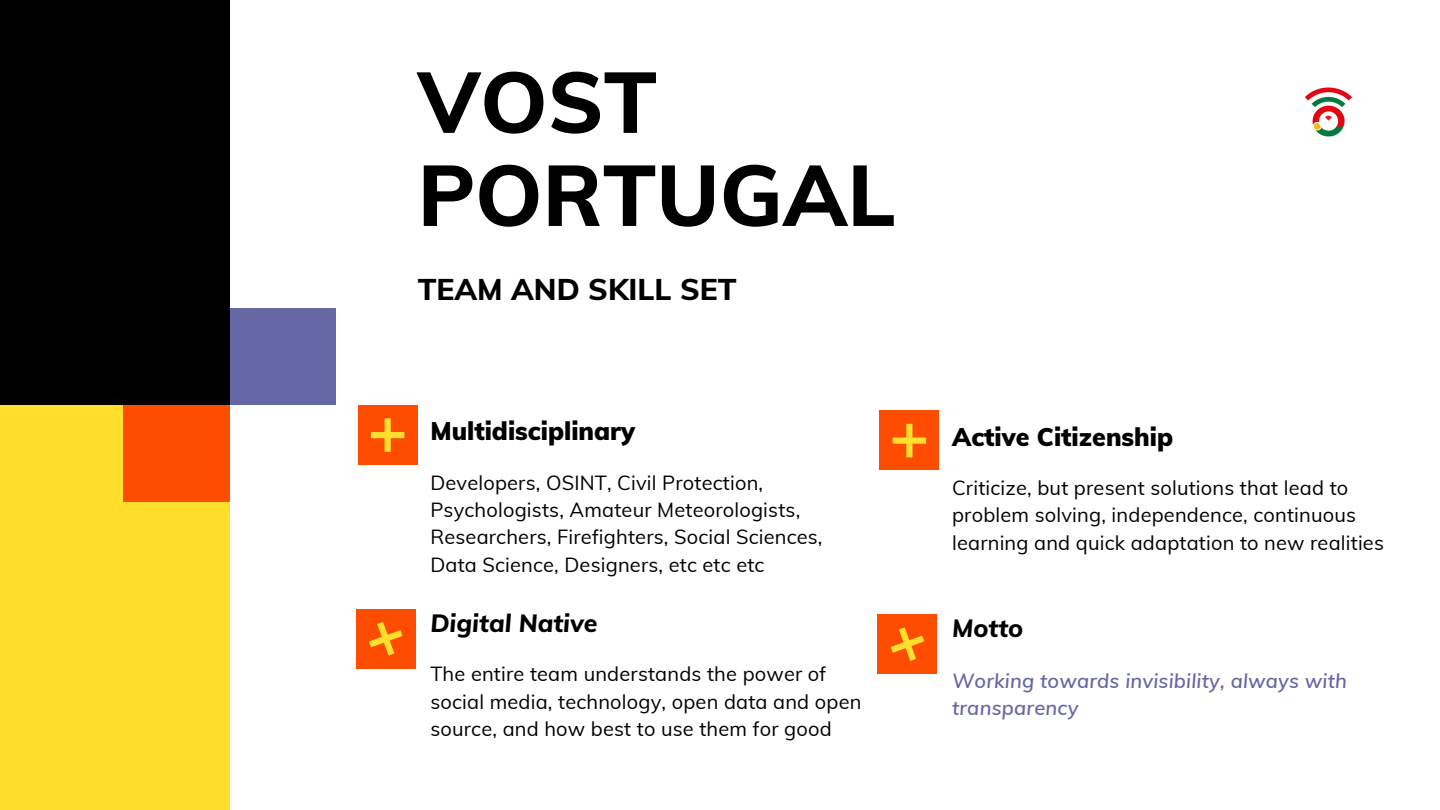
<style>
.page{position:relative;width:1440px;height:810px;background:#fff}
.page>*{position:absolute;margin:0;border:0;box-sizing:border-box;transform-origin:0 0}
.t1{font:800 85px/93.1px "Muli";color:#000}
.t2{font:800 30px "Muli";color:#000}
.t3{font:900 25px "Muli";color:#000}
.t4{font:italic 800 25px "Muli";color:#000}
.t5{font:20px/27.4px "Muli";letter-spacing:.01em;color:#000}
.t6{font:italic 600 20px/27.8px "Muli";letter-spacing:.01em;color:#6668a6}
</style>
<div class="page">
<div style="left:230px;top:308px;width:106px;height:97px;background:#6668a6"></div>
<div style="left:0;top:405px;width:230px;height:405px;background:#ffdf2b"></div>
<div style="left:123px;top:405px;width:107px;height:97px;background:#fe4c00"></div>
<img style="left:1305px;top:87px;width:47px;height:50px">
<div style="left:358px;top:405px;width:60px;height:60px;background:#fe4c00"></div>
<svg style="left:370px;top:418px;width:35px;height:34px"></svg>
<div style="left:356px;top:609px;width:60px;height:60px;background:#fe4c00"></div>
<svg style="left:369px;top:622px;width:34px;height:34px"></svg>
<div style="left:0;top:0;width:230px;height:405px;background:#000"></div>
<div style="left:879px;top:410px;width:60px;height:60px;background:#fe4c00"></div>
<svg style="left:892px;top:423px;width:35px;height:35px"></svg>
<div style="left:877px;top:614px;width:60px;height:60px;background:#fe4c00"></div>
<svg style="left:890px;top:627px;width:34px;height:34px"></svg>
<p class="t1" style="left:418px;top:54px;width:480px">VOST<br>PORTUGAL</p>
<p class="t2" style="left:418px;top:270px;width:320px">TEAM AND SKILL SET</p>
<p class="t3" style="left:430px;top:415px;width:206px">Multidisciplinary</p>
<p class="t5" style="left:430px;top:468px;width:394px">Developers, OSINT, Civil Protection, Psychologists, Amateur Meteorologists, Researchers, Firefighters, Social Sciences, Data Science, Designers, etc etc etc</p>
<p class="t4" style="left:430px;top:607px;width:169px">Digital Native</p>
<p class="t5" style="left:430px;top:660px;width:433px">The entire team understands the power of social media, technology, open data and open source, and how best to use them for good</p>
<p class="t3" style="left:952px;top:421px;width:223px">Active Citizenship</p>
<p class="t5" style="left:952px;top:474px;width:433px">Criticize, but present solutions that lead to problem solving, independence, continuous learning and quick adaptation to new realities</p>
<p class="t4" style="left:952px;top:612px;width:73px">Motto</p>
<p class="t6" style="left:952px;top:666px;width:396px">Working towards invisibility, always with transparency</p>
</div>
